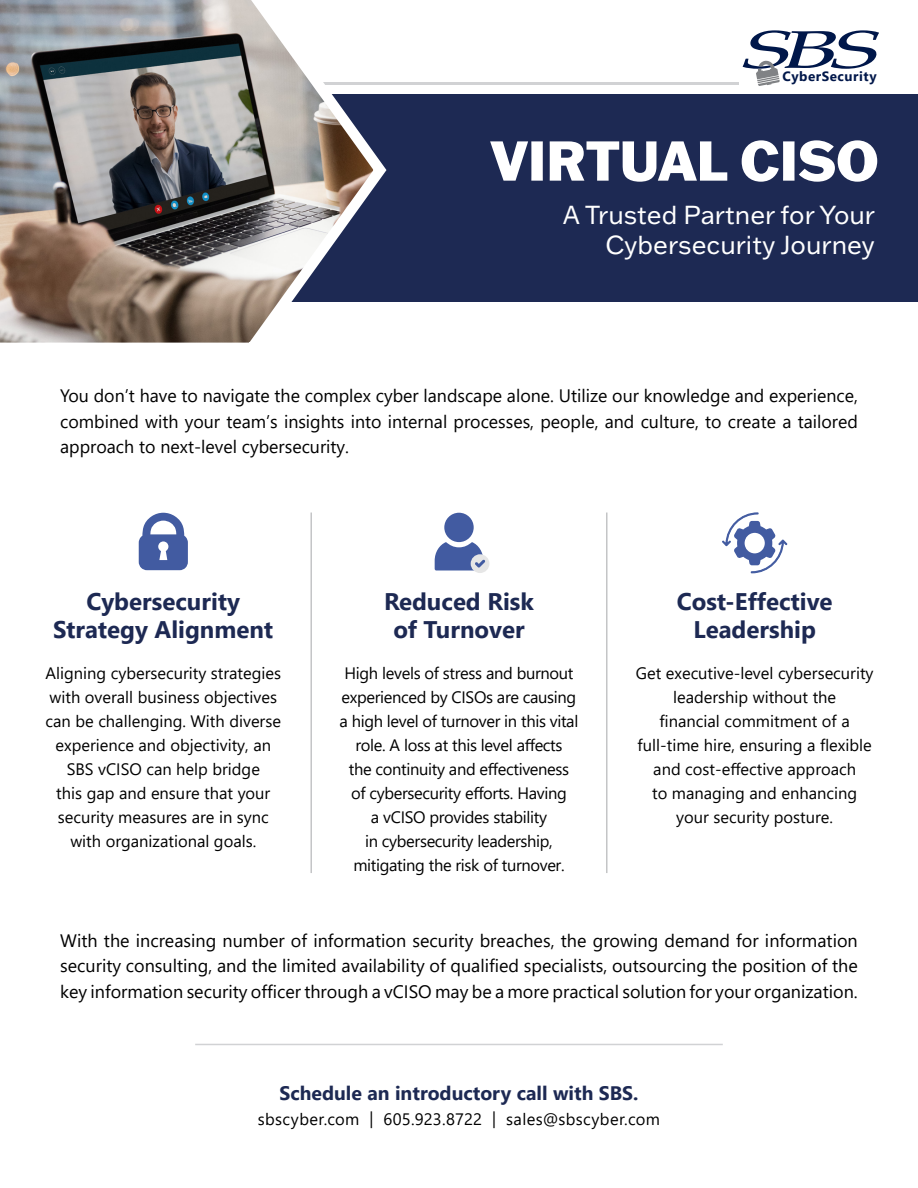
<style>
.page{position:relative;width:918px;height:1188px;background:#fff}
.page>*{position:absolute;margin:0;border:0;box-sizing:border-box;transform-origin:0 0}
.t1{font:800 54.9px "Franklin Gothic ATF";letter-spacing:-.005em;color:#fff}
.t2{font:25.5px "Franklin Gothic ATF";color:#fff}
.t3{font:700 24px/28.5px "Segoe UI";color:#1d2953;text-align:center}
.t4{font:700 19.5px "Segoe UI";color:#1d2953}
.t5{font:18px/25.5px "Segoe UI";color:#000;text-align:justify}
.t6{font:16.5px/24px "Segoe UI";color:#000;text-align:center}
.t7{font:16.5px/24px "Segoe UI";letter-spacing:-.02em;color:#000;text-align:center}
.t8{font:16.5px "Segoe UI";letter-spacing:.02em;color:#000}
.t9{font:700 13.5px "Segoe UI";letter-spacing:.04em;color:#00174a}
</style>
<div class="page">
<hr style="left:0;top:83px;width:739px;height:2px;background:#d1d2d4">
<div style="left:0;top:94px;width:918px;height:208px;background:#1d2953"></div>
<img style="left:0;top:0;width:393px;height:343px">
<svg style="left:743px;top:30px;width:136px;height:56px"></svg>
<hr style="left:311px;top:513px;width:1px;height:360px;background:#a6a8aa">
<hr style="left:606px;top:513px;width:1px;height:360px;background:#a6a8aa">
<svg style="left:139px;top:513px;width:49px;height:57px"></svg>
<div style="left:444px;top:513px;width:30px;height:29px;background:#425ba1;border-radius:50%"></div>
<div style="left:471px;top:554px;width:18px;height:19px;background:#e6e6e6;border-radius:50%"></div>
<svg style="left:435px;top:542px;width:50px;height:28px"></svg>
<svg style="left:722px;top:512px;width:66px;height:62px"></svg>
<hr style="left:195px;top:1044px;width:528px;height:1px;background:#d1d2d4">
<p class="t9" style="left:782px;top:65px;width:96px">CyberSecurity</p>
<p class="t1" style="left:490px;top:124px;width:390px">VIRTUAL CISO</p>
<p class="t2" style="left:563px;top:198px;width:314px">A Trusted Partner for Your</p>
<p class="t2" style="left:605px;top:228px;width:271px">Cybersecurity Journey</p>
<p class="t5" style="left:60px;top:381px;width:799px">You don’t have to navigate the complex cyber landscape alone. Utilize our knowledge and experience, combined with your team’s insights into internal processes, people, and culture, to create a tailored approach to next-level cybersecurity.</p>
<p class="t3" style="left:53px;top:585px;width:221px">Cybersecurity<br>Strategy Alignment</p>
<p class="t6" style="left:46px;top:660px;width:237px">Aligning cybersecurity strategies with overall business objectives can be challenging. With diverse experience and objectivity, an<br>SBS vCISO can help bridge<br>this gap and ensure that your security measures are in sync with organizational goals.</p>
<p class="t3" style="left:384px;top:585px;width:151px">Reduced Risk</p>
<p class="t3" style="left:393px;top:614px;width:133px">of Turnover</p>
<p class="t7" style="left:340px;top:660px;width:240px">High levels of stress and burnout experienced by CISOs are causing a high level of turnover in this vital role. A loss at this level affects<br>the continuity and effectiveness of cybersecurity efforts. Having<br>a vCISO provides stability<br>in cybersecurity leadership, mitigating the risk of turnover.</p>
<p class="t3" style="left:677px;top:585px;width:157px">Cost-Effective<br>Leadership</p>
<p class="t6" style="left:636px;top:660px;width:239px">Get executive-level cybersecurity leadership without the</p>
<p class="t6" style="left:660px;top:708px;width:192px">financial commitment of a</p>
<p class="t6" style="left:638px;top:732px;width:236px">full-time hire, ensuring a flexible and cost-effective approach</p>
<p class="t6" style="left:652px;top:780px;width:207px">to managing and enhancing your security posture.</p>
<p class="t5" style="left:60px;top:926px;width:799px">With the increasing number of information security breaches, the growing demand for information security consulting, and the limited availability of qualified specialists, outsourcing the position of the key information security officer through a vCISO may be a more practical solution for your organization.</p>
<p class="t4" style="left:280px;top:1075px;width:360px">Schedule an introductory call with SBS.</p>
<p class="t8" style="left:258px;top:1104px;width:404px">sbscyber.com | 605.923.8722 | sales@sbscyber.com</p>
</div>
